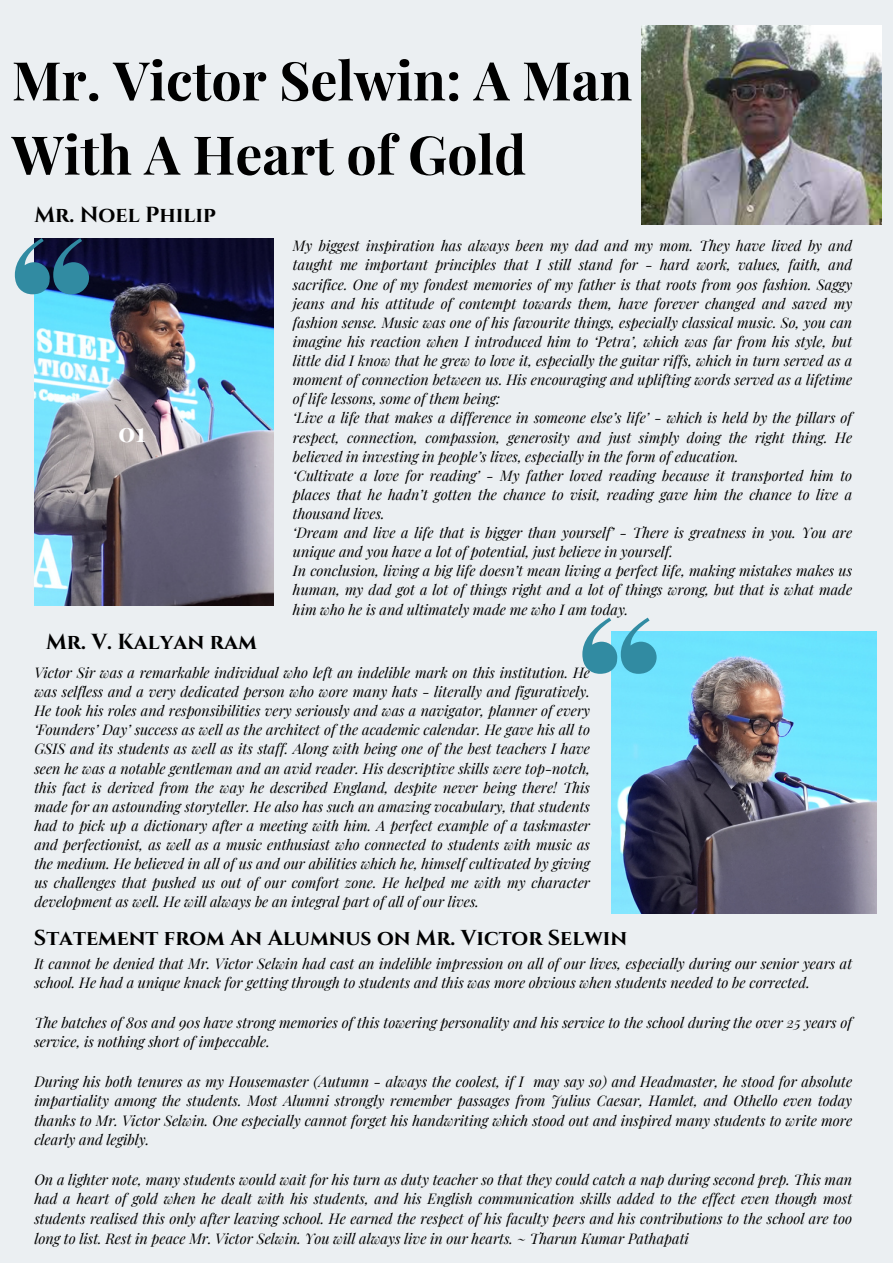
<style>
.page{position:relative;width:893px;height:1264px;background:#fff}
.page>*{position:absolute;margin:0;border:0;box-sizing:border-box;transform-origin:0 0}
.t1{font:700 53.55px/74.2px "Playfair Display";color:#000}
.t2{font:700 27px "Playfair Display";color:#fff}
.t3{font:700 21.75px "Cinzel";color:#000}
.t4{font:700 21.6px "Cinzel";color:#000}
.t5{font:italic 14.4px/19px "Playfair Display";color:#000;text-align:justify}
</style>
<div class="page">
<div style="left:0;top:0;width:892px;height:1262px;background:#ebeff2"></div>
<img style="left:641px;top:26px;width:240px;height:199px">
<img style="left:611px;top:631px;width:265px;height:282px">
<img style="left:34px;top:238px;width:240px;height:368px">
<svg style="left:15px;top:238px;width:74px;height:56px"></svg>
<svg style="left:582px;top:617px;width:74px;height:56px"></svg>
<p class="t1" style="left:12px;top:41px;width:622px">Mr. Victor Selwin: A Man<br>With A Heart of Gold</p>
<p class="t3" style="left:34px;top:201px;width:183px">Mr. Noel Philip</p>
<p class="t5" style="left:293px;top:236px;width:560px">My biggest inspiration has always been my dad and my mom. They have lived by and taught me important principles that I still stand for - hard work, values, faith, and sacrifice. One of my fondest memories of my father is that roots from 90s fashion. Saggy jeans and his attitude of contempt towards them, have forever changed and saved my fashion sense. Music was one of his favourite things, especially classical music. So, you can imagine his reaction when I introduced him to ‘Petra’, which was far from his style, but little did I know that he grew to love it, especially the guitar riffs, which in turn served as a moment of connection between us. His encouraging and uplifting words served as a lifetime of life lessons, some of them being:</p>
<p class="t5" style="left:293px;top:408px;width:560px">‘Live a life that makes a difference in someone else’s life’ - which is held by the pillars of respect, connection, compassion, generosity and just simply doing the right thing. He believed in investing in people’s lives, especially in the form of education.</p>
<p class="t5" style="left:293px;top:465px;width:560px">‘Cultivate a love for reading’ - My father loved reading because it transported him to places that he hadn’t gotten the chance to visit, reading gave him the chance to live a thousand lives.</p>
<p class="t5" style="left:293px;top:522px;width:560px">‘Dream and live a life that is bigger than yourself’ - There is greatness in you. You are unique and you have a lot of potential, just believe in yourself.</p>
<p class="t5" style="left:293px;top:561px;width:560px">In conclusion, living a big life doesn’t mean living a perfect life, making mistakes makes us human, my dad got a lot of things right and a lot of things wrong, but that is what made him who he is and ultimately made me who I am today.</p>
<p class="t3" style="left:46px;top:628px;width:212px">Mr. V. Kalyan ram</p>
<p class="t5" style="left:34px;top:662px;width:557px">Victor Sir was a remarkable individual who left an indelible mark on this institution. He was selfless and a very dedicated person who wore many hats - literally and figuratively.<br>He took his roles and responsibilities very seriously and was a navigator, planner of every ‘Founders’ Day’ success as well as the architect of the academic calendar. He gave his all to GSIS and its students as well as its staff. Along with being one of the best teachers I have seen he was a notable gentleman and an avid reader. His descriptive skills were top-notch, this fact is derived from the way he described England, despite never being there! This made for an astounding storyteller. He also has such an amazing vocabulary, that students had to pick up a dictionary after a meeting with him. A perfect example of a taskmaster and perfectionist, as well as a music enthusiast who connected to students with music as the medium. He believed in all of us and our abilities which he, himself cultivated by giving us challenges that pushed us out of our comfort zone. He helped me with my character development as well. He will always be an integral part of all of our lives.</p>
<p class="t4" style="left:34px;top:923px;width:595px">Statement from An Alumnus on Mr. Victor Selwin</p>
<p class="t5" style="left:34px;top:953px;width:819px;line-height:19.6px">It cannot be denied that Mr. Victor Selwin had cast an indelible impression on all of our lives, especially during our senior years at school. He had a unique knack for getting through to students and this was more obvious when students needed to be corrected.</p>
<p class="t5" style="left:34px;top:1011px;width:819px;line-height:19.6px">The batches of 80s and 90s have strong memories of this towering personality and his service to the school during the over 25 years of service, is nothing short of impeccable.</p>
<p class="t5" style="left:34px;top:1070px;width:819px;line-height:19.6px">During his both tenures as my Housemaster (Autumn - always the coolest, if I may say so) and Headmaster, he stood for absolute impartiality among the students. Most Alumni strongly remember passages from Julius Caesar, Hamlet, and Othello even today thanks to Mr. Victor Selwin. One especially cannot forget his handwriting which stood out and inspired many students to write more clearly and legibly.</p>
<p class="t5" style="left:34px;top:1168px;width:819px;line-height:19.6px">On a lighter note, many students would wait for his turn as duty teacher so that they could catch a nap during second prep. This man had a heart of gold when he dealt with his students, and his English communication skills added to the effect even though most students realised this only after leaving school. He earned the respect of his faculty peers and his contributions to the school are too long to list. Rest in peace Mr. Victor Selwin. You will always live in our hearts. ~ Tharun Kumar Pathapati</p>
<p class="t2" style="left:118px;top:413px;width:29px">01</p>
</div>
